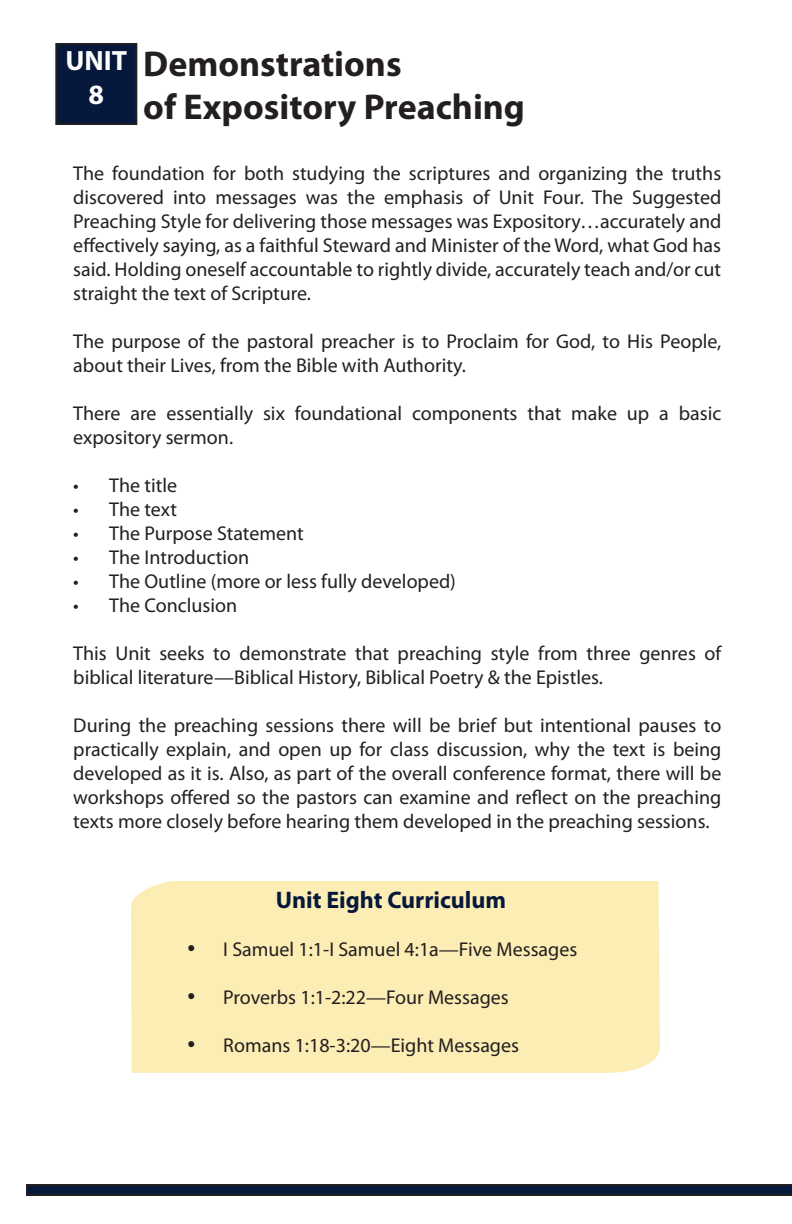
<style>
.page{position:relative;width:792px;height:1224px;background:#fff}
.page>*{position:absolute;margin:0;border:0;box-sizing:border-box;transform-origin:0 0}
.t1{font:700 36px "Myriad Pro";color:#231f20}
.t2{font:700 28px "Myriad Pro";color:#fdfdfd}
.t3{font:700 24px "Myriad Pro";color:#06193c}
.Paragraph_Style_1{font:20px/24px "Myriad Pro";color:#231f20}
.s1{font-family:"Times New Roman";font-size:24px}
</style>
<div class="page">
<svg style="left:26px;top:1184px;width:766px;height:12px;background:#0f1b32"></svg>
<div style="left:56px;top:44px;width:80px;height:80px;background:#06193c"></div>
<div style="left:55px;top:43px;width:82px;height:82px;border:2px solid #231f20"></div>
<p class="t2" style="left:65px;top:42px;width:63px">UNIT</p>
<p class="t2" style="left:89px;top:76px;width:17px">8</p>
<p class="t1" style="left:143px;top:40px;width:260px">Demonstrations</p>
<p class="t1" style="left:143px;top:84px;width:383px">of Expository Preaching</p>
<p class="Paragraph_Style_1" style="left:73px;top:161px;width:650px;text-align:justify">The foundation for both studying the scriptures and organizing the truths discovered into messages was the emphasis of Unit Four. The Suggested Preaching Style for delivering those messages was Expository…accurately and effectively saying, as a faithful Steward and Minister of the Word, what God has said. Holding oneself accountable to rightly divide, accurately teach and/or cut straight the text of Scripture.</p>
<p class="Paragraph_Style_1" style="left:73px;top:329px;width:650px">The purpose of the pastoral preacher is to Proclaim for God, to His People, about their Lives, from the Bible with Authority.</p>
<p class="Paragraph_Style_1" style="left:73px;top:401px;width:650px">There are essentially six foundational components that make up a basic expository sermon.</p>
<p class="Paragraph_Style_1" style="left:73px;top:473px;width:105px">• The title</p>
<p class="Paragraph_Style_1" style="left:73px;top:497px;width:105px">• The text</p>
<p class="Paragraph_Style_1" style="left:73px;top:521px;width:232px">• The Purpose Statement</p>
<p class="Paragraph_Style_1" style="left:73px;top:545px;width:177px">• The Introduction</p>
<p class="Paragraph_Style_1" style="left:73px;top:569px;width:384px">• The Outline (more or less fully developed)</p>
<p class="Paragraph_Style_1" style="left:73px;top:593px;width:165px">• The Conclusion</p>
<p class="Paragraph_Style_1" style="left:73px;top:641px;width:650px">This Unit seeks to demonstrate that preaching style from three genres of biblical literature—Biblical History, Biblical Poetry &amp; the Epistles.</p>
<p class="Paragraph_Style_1" style="left:73px;top:713px;width:650px;text-align:justify">During the preaching sessions there will be brief but intentional pauses to practically explain, and open up for class discussion, why the text is being developed as it is. Also, as part of the overall conference format, there will be workshops offered so the pastors can examine and reflect on the preaching texts more closely before hearing them developed in the preaching sessions.</p>
<p class="t3" style="left:276px;top:884px;width:232px">Unit Eight Curriculum</p>
<p class="Paragraph_Style_1" style="left:187px;top:937px;width:392px"><span class="s1">•</span> I Samuel 1:1-I Samuel 4:1a—Five Messages</p>
<p class="Paragraph_Style_1" style="left:187px;top:985px;width:323px"><span class="s1">•</span> Proverbs 1:1-2:22—Four Messages</p>
<p class="Paragraph_Style_1" style="left:187px;top:1033px;width:333px"><span class="s1">•</span> Romans 1:18-3:20—Eight Messages</p>
</div>
